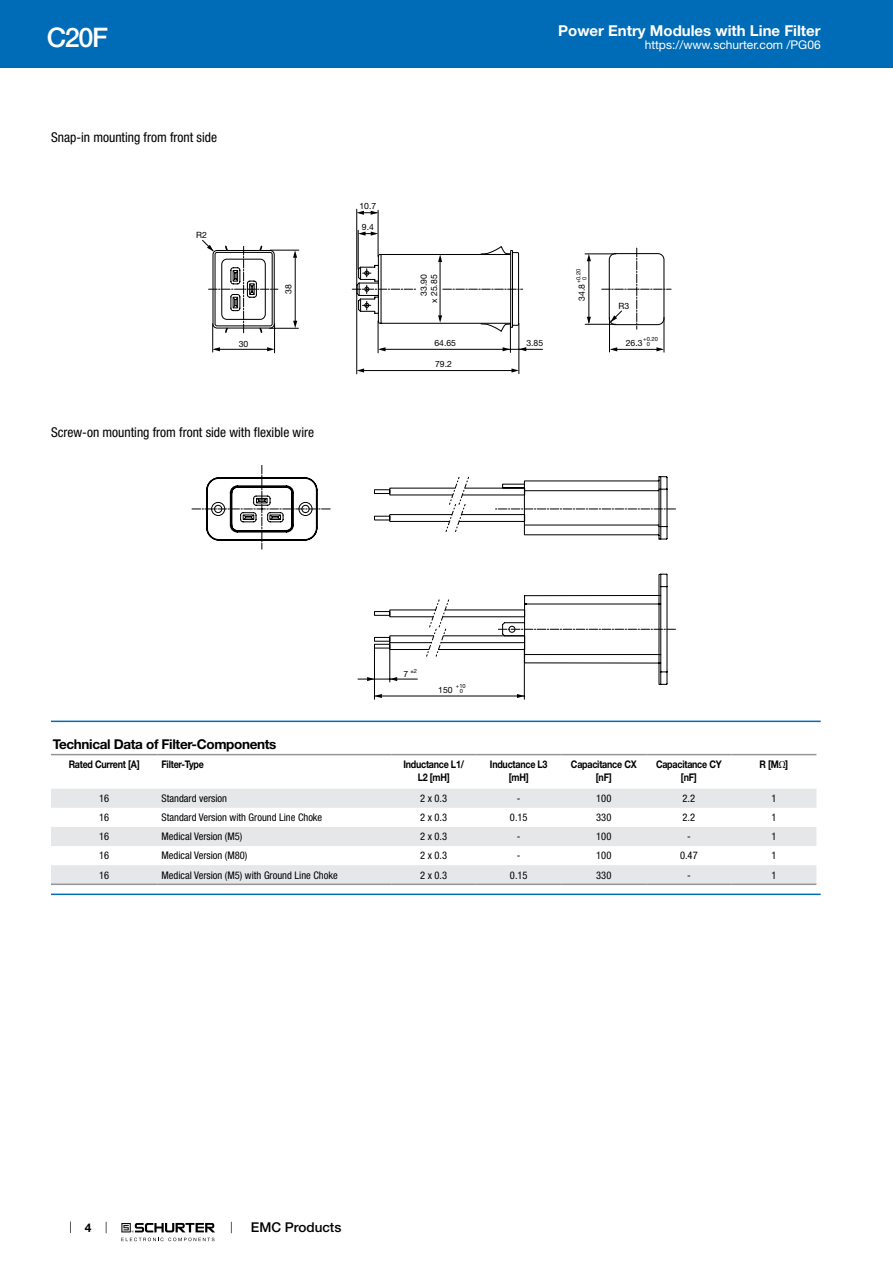
<style>
.page{position:relative;width:893px;height:1263px;background:#fff}
.page>*{position:absolute;margin:0;border:0;box-sizing:border-box;transform-origin:0 0}
.t1{font:500 27px "Helvetica Neue LT";color:#fff}
.t2{font:700 15px "Helvetica Neue LT";color:#fff}
.t3{font:condensed 13.5px "Helvetica Neue LT";color:#000}
.t4{font:700 13.5px "Helvetica Neue LT";letter-spacing:-.025em;color:#000}
.t5{font:500 13.5px "Helvetica Neue LT";color:#000}
.t6{font:12px "Helvetica Neue LT";color:#fff}
.t7{font:700 12px "Helvetica Neue LT";color:#000}
.t8{font:condensed 10.5px "Helvetica Neue LT";color:#000}
.t9{font:700 10.5px/12.6px "Helvetica Neue LT";letter-spacing:-.025em;color:#000;text-align:center;scale:.85 1}
.t10{font:8.7px/10.4px "Helvetica Neue LT";color:#000;text-align:right}
.t11{font:5.7px/5.7px "Helvetica Neue LT";color:#000}
.s1{font-family:"Arial Unicode MS";font-weight:400}
</style>
<div class="page">
<svg style="left:70px;top:1221px;width:1px;height:12px"></svg>
<svg style="left:121px;top:1223px;width:94px;height:18px"></svg>
<div style="left:0;top:0;width:893px;height:68px;background:#006bb6"></div>
<svg style="left:202px;top:209px;width:462px;height:165px"></svg>
<svg style="left:503px;top:347px;width:7px;height:4px"></svg>
<svg style="left:267px;top:347px;width:7px;height:4px"></svg>
<svg style="left:519px;top:347px;width:7px;height:4px"></svg>
<svg style="left:656px;top:347px;width:8px;height:4px"></svg>
<svg style="left:610px;top:347px;width:7px;height:4px"></svg>
<svg style="left:378px;top:347px;width:7px;height:4px"></svg>
<svg style="left:213px;top:347px;width:7px;height:4px"></svg>
<svg style="left:511px;top:368px;width:8px;height:4px"></svg>
<svg style="left:357px;top:368px;width:7px;height:5px"></svg>
<svg style="left:371px;top:211px;width:7px;height:4px"></svg>
<svg style="left:357px;top:211px;width:7px;height:4px"></svg>
<svg style="left:358px;top:231px;width:20px;height:5px"></svg>
<svg style="left:207px;top:245px;width:464px;height:89px"></svg>
<svg style="left:375px;top:694px;width:7px;height:4px"></svg>
<svg style="left:517px;top:694px;width:7px;height:4px"></svg>
<hr style="left:374px;top:648px;width:1px;height:51px;background:#000">
<hr style="left:524px;top:648px;width:1px;height:51px;background:#000">
<hr style="left:374px;top:696px;width:150px;height:1px;background:#000">
<svg style="left:192px;top:465px;width:483px;height:220px"></svg>
<hr style="left:51px;top:721px;width:770px;height:1px;background:#006bb6">
<svg style="left:51px;top:755px;width:765px;height:1px"></svg>
<svg style="left:51px;top:789px;width:765px;height:94px;fill:#e6e7e8"></svg>
<hr style="left:51px;top:754px;width:106px;height:1px;background:#939598">
<hr style="left:157px;top:754px;width:234px;height:1px;background:#939598">
<hr style="left:391px;top:754px;width:85px;height:1px;background:#939598">
<hr style="left:476px;top:754px;width:85px;height:1px;background:#939598">
<hr style="left:561px;top:754px;width:85px;height:1px;background:#939598">
<hr style="left:646px;top:754px;width:85px;height:1px;background:#939598">
<hr style="left:731px;top:754px;width:85px;height:1px;background:#939598">
<hr style="left:51px;top:883px;width:106px;height:2px;background:#939598">
<hr style="left:157px;top:883px;width:234px;height:2px;background:#939598">
<hr style="left:391px;top:883px;width:85px;height:2px;background:#939598">
<hr style="left:476px;top:883px;width:85px;height:2px;background:#939598">
<hr style="left:561px;top:883px;width:85px;height:2px;background:#939598">
<hr style="left:646px;top:883px;width:85px;height:2px;background:#939598">
<hr style="left:731px;top:883px;width:85px;height:2px;background:#939598">
<hr style="left:51px;top:893px;width:770px;height:2px;background:#006bb6">
<h1 class="t1" style="left:47px;top:21px;width:63px">C20F</h1>
<h2 class="t2" style="left:558px;top:21px;width:264px">Power Entry Modules with Line Filter</h2>
<p class="t6" style="left:645px;top:38px;width:178px">https://www.schurter.com /PG06</p>
<p class="t3" style="left:51px;top:130px;width:168px">Snap-in mounting from front side</p>
<p class="t10" style="left:196px;top:230px;width:12px">R2</p>
<p class="t10" style="left:359px;top:201px;width:18px">10.7</p>
<p class="t10" style="left:283px;top:294px;width:11px;rotate:-90deg">38</p>
<p class="t10" style="left:362px;top:222px;width:14px">9.4</p>
<p class="t10" style="left:418px;top:303px;width:30px;rotate:-90deg">33.90<br>x 25.85</p>
<p class="t11" style="left:576px;top:280px;width:13px;text-indent:-3px;rotate:-90deg">+0.20<br>0</p>
<p class="t10" style="left:576px;top:301px;width:18px;rotate:-90deg">34.8</p>
<p class="t10" style="left:618px;top:300px;width:12px">R3</p>
<p class="t11" style="left:647px;top:336px;width:13px;text-indent:-3px">+0.20<br>0</p>
<p class="t10" style="left:239px;top:338px;width:11px">30</p>
<p class="t10" style="left:434px;top:338px;width:23px">64.65</p>
<p class="t10" style="left:526px;top:338px;width:18px">3.85</p>
<p class="t10" style="left:626px;top:338px;width:18px">26.3</p>
<p class="t10" style="left:435px;top:359px;width:18px">79.2</p>
<p class="t3" style="left:51px;top:424px;width:265px">Screw-on mounting from front side with flexible wire</p>
<p class="t11" style="left:410px;top:668px;width:8px">±2</p>
<p class="t10" style="left:403px;top:669px;width:6px">7</p>
<p class="t11" style="left:456px;top:683px;width:11px;line-height:5.2px;text-align:center">+10<br>0</p>
<p class="t10" style="left:438px;top:685px;width:16px">150</p>
<p class="t4" style="left:53px;top:736px;width:225px">Technical Data of Filter-Components</p>
<p class="t9" style="left:69px;top:758px;width:85px">Rated Current [A]</p>
<p class="t9" style="left:162px;top:758px;width:51px">Filter-Type</p>
<p class="t9" style="left:403px;top:758px;width:73px">Inductance L1/<br>L2 [mH]</p>
<p class="t9" style="left:490px;top:758px;width:69px">Inductance L3 [mH]</p>
<p class="t9" style="left:571px;top:758px;width:79px">Capacitance CX [nF]</p>
<p class="t9" style="left:656px;top:758px;width:79px">Capacitance CY [nF]</p>
<p class="t9" style="left:759px;top:758px;width:35px">R [M<span class="s1">Ω</span>]</p>
<p class="t8" style="left:99px;top:792px;width:12px">16</p>
<p class="t8" style="left:162px;top:792px;width:67px">Standard version</p>
<p class="t8" style="left:420px;top:792px;width:28px">2 x 0.3</p>
<p class="t8" style="left:517px;top:792px;width:5px">-</p>
<p class="t8" style="left:596px;top:792px;width:17px">100</p>
<p class="t8" style="left:683px;top:792px;width:14px">2.2</p>
<p class="t8" style="left:771px;top:792px;width:7px">1</p>
<p class="t8" style="left:99px;top:811px;width:12px">16</p>
<p class="t8" style="left:162px;top:811px;width:162px">Standard Version with Ground Line Choke</p>
<p class="t8" style="left:420px;top:811px;width:28px">2 x 0.3</p>
<p class="t8" style="left:510px;top:811px;width:19px">0.15</p>
<p class="t8" style="left:596px;top:811px;width:17px">330</p>
<p class="t8" style="left:683px;top:811px;width:14px">2.2</p>
<p class="t8" style="left:771px;top:811px;width:7px">1</p>
<p class="t8" style="left:99px;top:830px;width:12px">16</p>
<p class="t8" style="left:162px;top:830px;width:82px">Medical Version (M5)</p>
<p class="t8" style="left:420px;top:830px;width:28px">2 x 0.3</p>
<p class="t8" style="left:517px;top:830px;width:5px">-</p>
<p class="t8" style="left:596px;top:830px;width:17px">100</p>
<p class="t8" style="left:687px;top:830px;width:5px">-</p>
<p class="t8" style="left:771px;top:830px;width:7px">1</p>
<p class="t8" style="left:99px;top:850px;width:12px">16</p>
<p class="t8" style="left:162px;top:850px;width:87px">Medical Version (M80)</p>
<p class="t8" style="left:420px;top:850px;width:28px">2 x 0.3</p>
<p class="t8" style="left:517px;top:850px;width:5px">-</p>
<p class="t8" style="left:596px;top:850px;width:17px">100</p>
<p class="t8" style="left:680px;top:850px;width:19px">0.47</p>
<p class="t8" style="left:771px;top:850px;width:7px">1</p>
<p class="t8" style="left:99px;top:869px;width:12px">16</p>
<p class="t8" style="left:162px;top:869px;width:178px">Medical Version (M5) with Ground Line Choke</p>
<p class="t8" style="left:420px;top:869px;width:28px">2 x 0.3</p>
<p class="t8" style="left:510px;top:869px;width:19px">0.15</p>
<p class="t8" style="left:596px;top:869px;width:17px">330</p>
<p class="t8" style="left:687px;top:869px;width:5px">-</p>
<p class="t8" style="left:771px;top:869px;width:7px">1</p>
<p class="t7" style="left:85px;top:1220px;width:8px">4</p>
<p class="t5" style="left:251px;top:1219px;width:92px">EMC Products</p>
</div>
